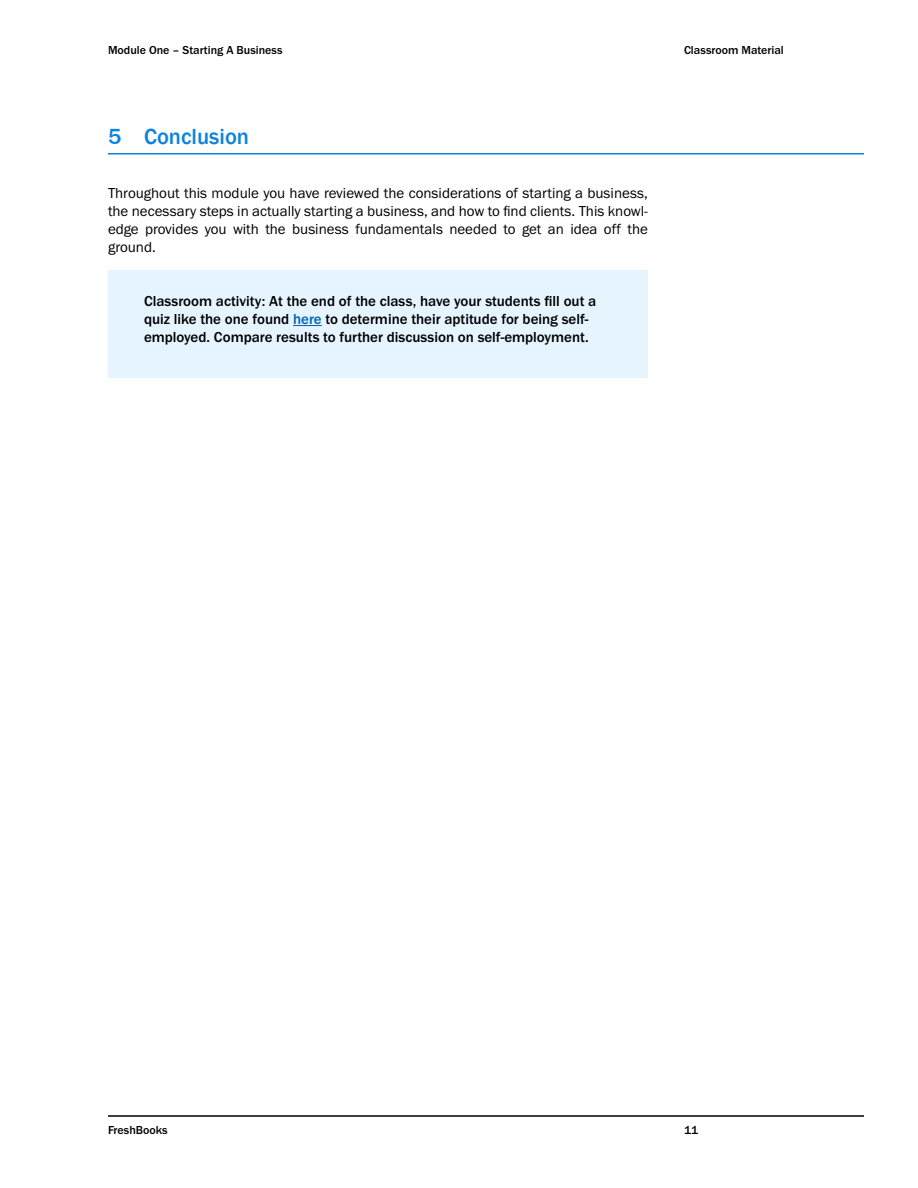
<style>
.page{position:relative;width:918px;height:1188px;background:#fff}
.page>*{position:absolute;margin:0;border:0;box-sizing:border-box;transform-origin:0 0}
.t1{font:500 22.5px "Franklin Gothic";color:#0d83dd}
.t2{font:15px/18px "Franklin Gothic URW Boo";color:#000;text-align:justify}
.t3{font:500 15px/18px "Franklin Gothic URW";color:#000}
.t4{font:500 12px "Franklin Gothic URW";color:#000}
.s1{color:#0062af}
</style>
<div class="page">
<hr style="left:108px;top:1115px;width:756px;height:2px;background:#000">
<hr style="left:108px;top:153px;width:756px;height:1px;background:#0d83dd">
<div style="left:108px;top:270px;width:540px;height:108px;background:#e5f4fe"></div>
<svg style="left:293px;top:325px;width:29px;height:1px"></svg>
<p class="t4" style="left:108px;top:43px;width:176px">Module One – Starting A Business</p>
<h1 class="t1" style="left:108px;top:123px;width:143px">5 Conclusion</h1>
<p class="t2" style="left:108px;top:184px;width:542px">Throughout this module you have reviewed the considerations of starting a business, the necessary steps in actually starting a business, and how to find clients. This knowl&shy;edge provides you with the business fundamentals needed to get an idea off the ground.</p>
<p class="t3" style="left:144px;top:292px;width:454px">Classroom activity: At the end of the class, have your students fill out a quiz like the one found <span class="s1">here</span> to determine their aptitude for being self&shy;employed. Compare results to further discussion on self-employment.</p>
<p class="t4" style="left:684px;top:43px;width:101px">Classroom Material</p>
<p class="t4" style="left:108px;top:1123px;width:61px">FreshBooks</p>
<p class="t4" style="left:684px;top:1123px;width:16px">11</p>
</div>
